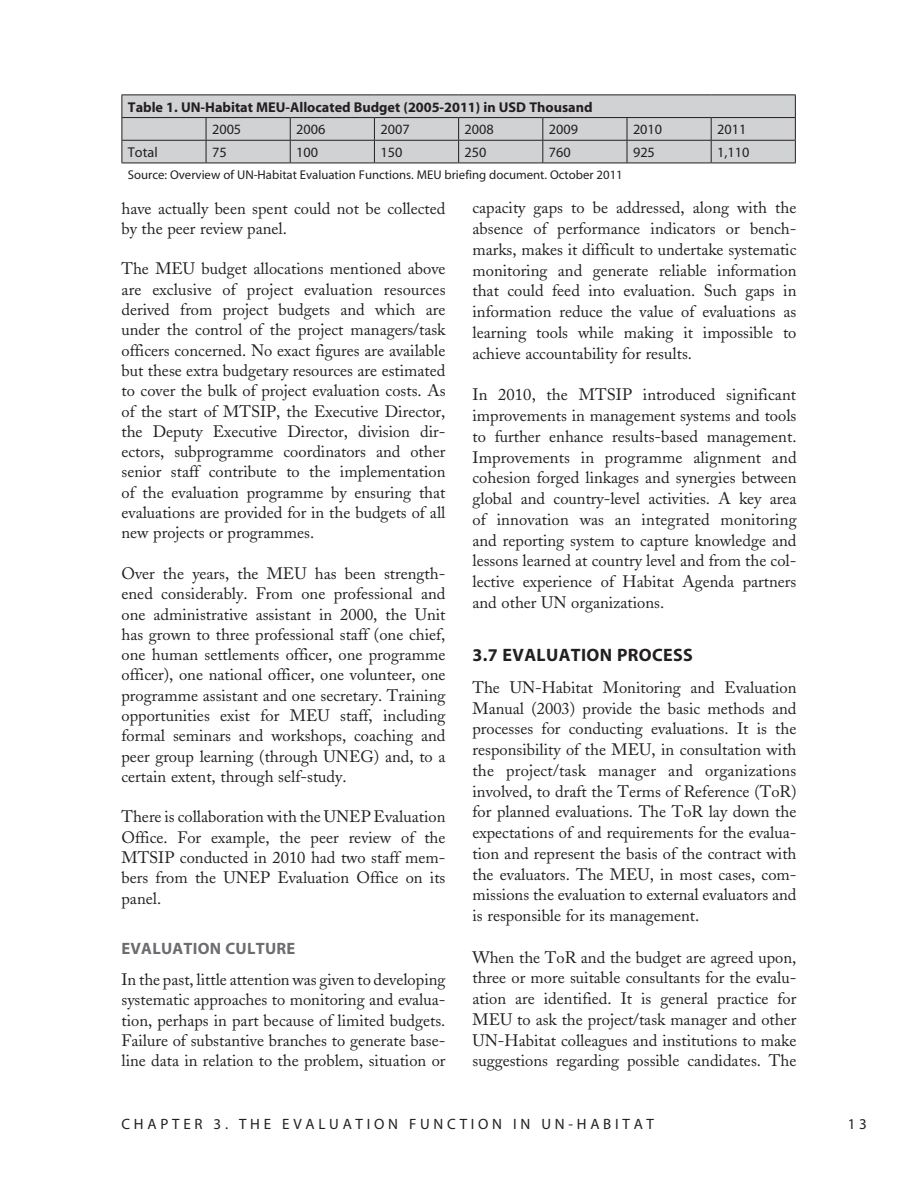
<style>
.page{position:relative;width:918px;height:1188px;background:#fff}
.page>*{position:absolute;margin:0;border:0;box-sizing:border-box;transform-origin:0 0}
.t1{font:700 18px "Myriad";color:#231f20}
.t2{font:16.5px/20.7px "Adobe Caslon";color:#231f20;text-align:justify}
.t3{font:700 16.5px "Myriad";letter-spacing:.015em;color:#6c6d70}
.t4{font:15px "Myriad MM 400 600";letter-spacing:.25em;color:#231f20}
.t5{font:700 14.25px "Myriad";color:#231f20}
.t6{font:14.25px "Myriad";color:#231f20}
.t7{font:12.75px "Myriad";color:#231f20}
</style>
<div class="page">
<div style="left:123px;top:95px;width:672px;height:68px;background:#d1d2d4"></div>
<hr style="left:122px;top:94px;width:84px;height:1px;background:#231f20">
<hr style="left:206px;top:94px;width:84px;height:1px;background:#231f20">
<hr style="left:290px;top:94px;width:84px;height:1px;background:#231f20">
<hr style="left:374px;top:94px;width:85px;height:1px;background:#231f20">
<hr style="left:459px;top:94px;width:84px;height:1px;background:#231f20">
<hr style="left:543px;top:94px;width:84px;height:1px;background:#231f20">
<hr style="left:627px;top:94px;width:84px;height:1px;background:#231f20">
<hr style="left:711px;top:94px;width:85px;height:1px;background:#231f20">
<hr style="left:122px;top:117px;width:84px;height:1px;background:#231f20">
<hr style="left:206px;top:117px;width:84px;height:1px;background:#231f20">
<hr style="left:290px;top:117px;width:84px;height:1px;background:#231f20">
<hr style="left:374px;top:117px;width:85px;height:1px;background:#231f20">
<hr style="left:459px;top:117px;width:84px;height:1px;background:#231f20">
<hr style="left:543px;top:117px;width:84px;height:1px;background:#231f20">
<hr style="left:627px;top:117px;width:84px;height:1px;background:#231f20">
<hr style="left:711px;top:117px;width:85px;height:1px;background:#231f20">
<hr style="left:122px;top:140px;width:84px;height:1px;background:#231f20">
<svg style="left:122px;top:95px;width:1px;height:68px"></svg>
<hr style="left:206px;top:140px;width:84px;height:1px;background:#231f20">
<svg style="left:206px;top:118px;width:1px;height:45px"></svg>
<hr style="left:290px;top:140px;width:84px;height:1px;background:#231f20">
<svg style="left:290px;top:118px;width:1px;height:45px"></svg>
<hr style="left:374px;top:140px;width:85px;height:1px;background:#231f20">
<svg style="left:374px;top:118px;width:1px;height:45px"></svg>
<hr style="left:459px;top:140px;width:84px;height:1px;background:#231f20">
<svg style="left:458px;top:118px;width:1px;height:45px"></svg>
<hr style="left:543px;top:140px;width:84px;height:1px;background:#231f20">
<svg style="left:542px;top:118px;width:1px;height:45px"></svg>
<hr style="left:627px;top:140px;width:84px;height:1px;background:#231f20">
<svg style="left:627px;top:118px;width:1px;height:45px"></svg>
<hr style="left:711px;top:140px;width:85px;height:1px;background:#231f20">
<svg style="left:711px;top:118px;width:1px;height:45px"></svg>
<svg style="left:795px;top:95px;width:1px;height:68px"></svg>
<hr style="left:122px;top:163px;width:84px;height:1px;background:#231f20">
<hr style="left:206px;top:163px;width:84px;height:1px;background:#231f20">
<hr style="left:290px;top:163px;width:84px;height:1px;background:#231f20">
<hr style="left:374px;top:163px;width:85px;height:1px;background:#231f20">
<hr style="left:459px;top:163px;width:84px;height:1px;background:#231f20">
<hr style="left:543px;top:163px;width:84px;height:1px;background:#231f20">
<hr style="left:627px;top:163px;width:84px;height:1px;background:#231f20">
<hr style="left:711px;top:163px;width:85px;height:1px;background:#231f20">
<p class="t5" style="left:128px;top:99px;width:466px">TABLE 1. UN-HABITAT MEU-ALLOCATED BUDGET (2005-2011) IN USD THOUSAND</p>
<p class="t6" style="left:212px;top:122px;width:31px">2005</p>
<p class="t6" style="left:296px;top:122px;width:31px">2006</p>
<p class="t6" style="left:380px;top:122px;width:31px">2007</p>
<p class="t6" style="left:465px;top:122px;width:31px">2008</p>
<p class="t6" style="left:549px;top:122px;width:31px">2009</p>
<p class="t6" style="left:633px;top:122px;width:31px">2010</p>
<p class="t6" style="left:717px;top:122px;width:31px">2011</p>
<p class="t6" style="left:128px;top:145px;width:31px">Total</p>
<p class="t6" style="left:212px;top:145px;width:16px">75</p>
<p class="t6" style="left:296px;top:145px;width:23px">100</p>
<p class="t6" style="left:380px;top:145px;width:23px">150</p>
<p class="t6" style="left:465px;top:145px;width:23px">250</p>
<p class="t6" style="left:549px;top:145px;width:23px">760</p>
<p class="t6" style="left:633px;top:145px;width:23px">925</p>
<p class="t6" style="left:717px;top:145px;width:34px">1,110</p>
<p class="t7" style="left:128px;top:168px;width:496px">Source: Overview of UN-Habitat Evaluation Functions. MEU briefing document. October 2011</p>
<p class="t2" style="left:122px;top:198px;width:326px;line-height:20.2px">have actually been spent could not be collected by the peer review panel.</p>
<p class="t2" style="left:122px;top:259px;width:326px;line-height:20.2px">The MEU budget allocations mentioned above are exclusive of project evaluation resources derived from project budgets and which are under the control of the project managers/task officers concerned. No exact figures are available but these extra budgetary resources are estimated to cover the bulk of project evaluation costs. As of the start of MTSIP, the Executive Director, the Deputy Executive Director, division dir&shy;ectors, subprogramme coordinators and other senior staff contribute to the implementation of the evaluation programme by ensuring that evaluations are provided for in the budgets of all new projects or programmes.</p>
<p class="t2" style="left:122px;top:563px;width:326px;line-height:20.2px">Over the years, the MEU has been strength&shy;ened considerably. From one professional and one administrative assistant in 2000, the Unit has grown to three professional staff (one chief, one human settlements officer, one programme officer), one national officer, one volunteer, one programme assistant and one secretary. Training opportunities exist for MEU staff, including formal seminars and workshops, coaching and peer group learning (through UNEG) and, to a certain extent, through self-study.</p>
<p class="t2" style="left:122px;top:807px;width:326px;line-height:20.2px">There is collaboration with the UNEP Evaluation Office. For example, the peer review of the MTSIP conducted in 2010 had two staff mem&shy;bers from the UNEP Evaluation Office on its panel.</p>
<p class="t3" style="left:122px;top:940px;width:32px">EVALUA</p>
<p class="t3" style="left:184px;top:940px;width:20px">TION</p>
<p class="t3" style="left:225px;top:940px;width:51px">CULTURE</p>
<p class="t2" style="left:122px;top:970px;width:326px;line-height:20.2px">In the past, little attention was given to developing systematic approaches to monitoring and evalua&shy;tion, perhaps in part because of limited budgets.<br>Failure of substantive branches to generate base&shy;line data in relation to the problem, situation or</p>
<p class="t2" style="left:473px;top:198px;width:326px">capacity gaps to be addressed, along with the absence of performance indicators or bench&shy;marks, makes it difficult to undertake systematic monitoring and generate reliable information that could feed into evaluation. Such gaps in information reduce the value of evaluations as learning tools while making it impossible to achieve accountability for results.</p>
<p class="t2" style="left:473px;top:385px;width:326px">In 2010, the MTSIP introduced significant improvements in management systems and tools to further enhance results-based management.<br>Improvements in programme alignment and cohesion forged linkages and synergies between global and country-level activities. A key area of innovation was an integrated monitoring and reporting system to capture knowledge and lessons learned at country level and from the col&shy;lective experience of Habitat Agenda partners and other UN organizations.</p>
<p class="t1" style="left:472px;top:646px;width:65px">3.7 EVALUA</p>
<p class="t1" style="left:571px;top:646px;width:21px">TION</p>
<p class="t1" style="left:617px;top:646px;width:12px">PROCESS</p>
<p class="t2" style="left:472px;top:677px;width:326px">The UN-Habitat Monitoring and Evaluation Manual (2003) provide the basic methods and processes for conducting evaluations. It is the responsibility of the MEU, in consultation with the project/task manager and organizations involved, to draft the Terms of Reference (ToR) for planned evaluations. The ToR lay down the expectations of and requirements for the evalua&shy;tion and represent the basis of the contract with the evaluators. The MEU, in most cases, com&shy;missions the evaluation to external evaluators and is responsible for its management.</p>
<p class="t2" style="left:472px;top:947px;width:326px">When the ToR and the budget are agreed upon, three or more suitable consultants for the evalu&shy;ation are identified. It is general practice for MEU to ask the project/task manager and other UN-Habitat colleagues and institutions to make suggestions regarding possible candidates. The</p>
<p class="t4" style="left:122px;top:1117px;width:130px">CHAPTER 3. THE</p>
<p class="t4" style="left:282px;top:1117px;width:373px">EVA LUA TIO N FU NCTIO N IN UN -HABI TAT</p>
<p class="t4" style="left:848px;top:1117px;width:21px">13</p>
</div>
